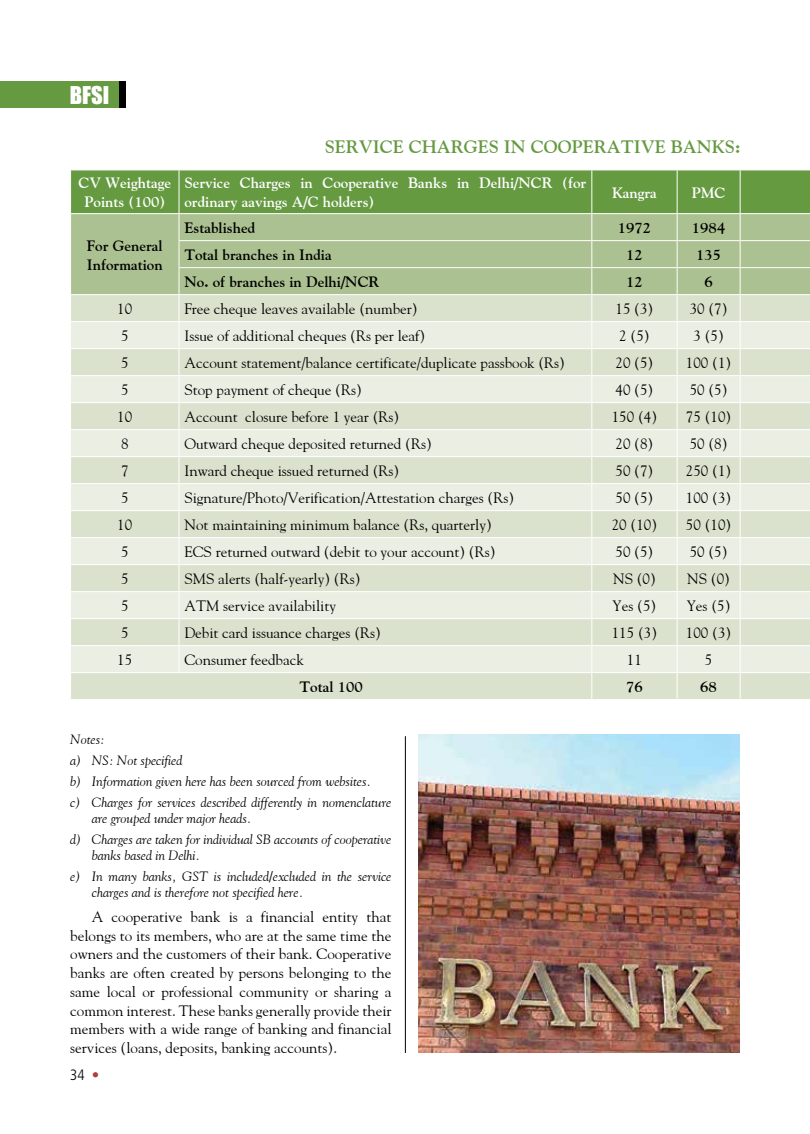
<style>
.page{position:relative;width:810px;height:1134px;background:#fff}
.page>*{position:absolute;margin:0;border:0;box-sizing:border-box;transform-origin:0 0}
.t1{font:22.5px "Impact";color:#fff}
.t2{font:700 18px "Gaudiya";color:#659a41}
.t3{font:15px/18.8px "Gaudiya";color:#000;text-align:justify}
.t4{font:700 15px/18.8px "Gaudiya";color:#fff;text-align:center}
.t5{font:700 15px/18.8px "Gaudiya";color:#000}
.t6{font:300 condensed 15px "Frutiger";color:#000}
.t7{font:italic 13.5px/21.1px "Gaudiya";color:#000}
.s1{color:#ae3d3c}
</style>
<div class="page">
<svg style="left:70px;top:170px;width:740px;height:529px;background:#d0dcc2"></svg>
<img style="left:418px;top:734px;width:322px;height:319px">
<hr style="left:405px;top:736px;width:1px;height:317px;background:#000">
<div style="left:0;top:81px;width:122px;height:27px;background:#659a41"></div>
<div style="left:119px;top:81px;width:7px;height:27px;background:#000"></div>
<h1 class="t1" style="left:70px;top:78px;width:41px">BFSI</h1>
<p class="t2" style="left:325px;top:135px;width:417px">Service Charges in Cooperative Banks :</p>
<p class="t4" style="left:79px;top:173px;width:94px">CV Weightage<br>Points (100)</p>
<p class="t4" style="left:184px;top:173px;width:347px">Service Charges in Cooperative Banks in Delhi/NCR</p>
<p class="t4" style="left:562px;top:173px;width:26px">(for</p>
<p class="t4" style="left:184px;top:192px;width:192px">ordinary aavings A/C holders)</p>
<p class="t4" style="left:612px;top:183px;width:46px">Kangra</p>
<p class="t4" style="left:692px;top:183px;width:12px">PMC</p>
<p class="t5" style="left:87px;top:236px;width:77px">For General<br>Information</p>
<p class="t5" style="left:184px;top:218px;width:72px">Established</p>
<p class="t5" style="left:618px;top:218px;width:35px">1972</p>
<p class="t5" style="left:692px;top:218px;width:35px">1984</p>
<p class="t5" style="left:184px;top:245px;width:149px">Total branches in India</p>
<p class="t5" style="left:626px;top:245px;width:18px">12</p>
<p class="t5" style="left:696px;top:245px;width:27px">135</p>
<p class="t5" style="left:184px;top:272px;width:174px">No. of branches in Delhi/NCR</p>
<p class="t5" style="left:626px;top:272px;width:18px">12</p>
<p class="t5" style="left:704px;top:272px;width:10px">6</p>
<p class="t3" style="left:117px;top:299px;width:16px">10</p>
<p class="t3" style="left:184px;top:299px;width:235px">Free cheque leaves available (number)</p>
<p class="t3" style="left:616px;top:299px;width:39px">15 (3)</p>
<p class="t3" style="left:690px;top:299px;width:39px">30 (7)</p>
<p class="t3" style="left:121px;top:326px;width:9px">5</p>
<p class="t3" style="left:184px;top:326px;width:242px">Issue of additional cheques (Rs per leaf)</p>
<p class="t3" style="left:619px;top:326px;width:32px">2 (5)</p>
<p class="t3" style="left:693px;top:326px;width:32px">3 (5)</p>
<p class="t3" style="left:121px;top:353px;width:9px">5</p>
<p class="t3" style="left:184px;top:353px;width:382px">Account statement/balance certificate/duplicate passbook (Rs)</p>
<p class="t3" style="left:616px;top:353px;width:39px">20 (5)</p>
<p class="t3" style="left:686px;top:353px;width:47px">100 (1)</p>
<p class="t3" style="left:121px;top:380px;width:9px">5</p>
<p class="t3" style="left:184px;top:380px;width:179px">Stop payment of cheque (Rs)</p>
<p class="t3" style="left:616px;top:380px;width:39px">40 (5)</p>
<p class="t3" style="left:690px;top:380px;width:39px">50 (5)</p>
<p class="t3" style="left:117px;top:407px;width:16px">10</p>
<p class="t3" style="left:184px;top:407px;width:216px">Account closure before 1 year (Rs)</p>
<p class="t3" style="left:612px;top:407px;width:47px">150 (4)</p>
<p class="t3" style="left:686px;top:407px;width:47px">75 (10)</p>
<p class="t3" style="left:121px;top:434px;width:9px">8</p>
<p class="t3" style="left:184px;top:434px;width:249px">Outward cheque deposited returned (Rs)</p>
<p class="t3" style="left:616px;top:434px;width:39px">20 (8)</p>
<p class="t3" style="left:690px;top:434px;width:39px">50 (8)</p>
<p class="t3" style="left:121px;top:461px;width:9px">7</p>
<p class="t3" style="left:184px;top:461px;width:216px">Inward cheque issued returned (Rs)</p>
<p class="t3" style="left:616px;top:461px;width:39px">50 (7)</p>
<p class="t3" style="left:686px;top:461px;width:47px">250 (1)</p>
<p class="t3" style="left:121px;top:488px;width:9px">5</p>
<p class="t3" style="left:184px;top:488px;width:331px">Signature/Photo/Verification/Attestation charges (Rs)</p>
<p class="t3" style="left:616px;top:488px;width:39px">50 (5)</p>
<p class="t3" style="left:686px;top:488px;width:47px">100 (3)</p>
<p class="t3" style="left:117px;top:515px;width:16px">10</p>
<p class="t3" style="left:184px;top:515px;width:309px">Not maintaining minimum balance (Rs, quarterly)</p>
<p class="t3" style="left:612px;top:515px;width:47px">20 (10)</p>
<p class="t3" style="left:686px;top:515px;width:47px">50 (10)</p>
<p class="t3" style="left:121px;top:542px;width:9px">5</p>
<p class="t3" style="left:184px;top:542px;width:313px">ECS returned outward (debit to your account) (Rs)</p>
<p class="t3" style="left:616px;top:542px;width:39px">50 (5)</p>
<p class="t3" style="left:690px;top:542px;width:39px">50 (5)</p>
<p class="t3" style="left:121px;top:569px;width:9px">5</p>
<p class="t3" style="left:184px;top:569px;width:178px">SMS alerts (half-yearly) (Rs)</p>
<p class="t3" style="left:613px;top:569px;width:44px">NS (0)</p>
<p class="t3" style="left:687px;top:569px;width:44px">NS (0)</p>
<p class="t3" style="left:121px;top:596px;width:9px">5</p>
<p class="t3" style="left:184px;top:596px;width:153px">ATM service availability</p>
<p class="t3" style="left:613px;top:596px;width:45px">Yes (5)</p>
<p class="t3" style="left:687px;top:596px;width:45px">Yes (5)</p>
<p class="t3" style="left:121px;top:623px;width:9px">5</p>
<p class="t3" style="left:184px;top:623px;width:198px">Debit card issuance charges (Rs)</p>
<p class="t3" style="left:612px;top:623px;width:47px">115 (3)</p>
<p class="t3" style="left:686px;top:623px;width:47px">100 (3)</p>
<p class="t3" style="left:117px;top:650px;width:16px">15</p>
<p class="t3" style="left:184px;top:650px;width:121px">Consumer feedback</p>
<p class="t3" style="left:627px;top:650px;width:16px">11</p>
<p class="t3" style="left:705px;top:650px;width:9px">5</p>
<p class="t5" style="left:300px;top:677px;width:65px">Total 100</p>
<p class="t5" style="left:626px;top:677px;width:18px">76</p>
<p class="t5" style="left:700px;top:677px;width:18px">68</p>
<p class="t7" style="left:70px;top:728px;width:323px">Notes:<br>a) NS: Not specified<br>b) Information given here has been sourced from websites.<br>c) Charges for services described differently in nomenclature</p>
<p class="t7" style="left:70px;top:807px;width:323px;text-indent:22px">are grouped under major heads.<br>d) Charges are taken for individual SB accounts of cooperative</p>
<p class="t7" style="left:70px;top:844px;width:323px;text-indent:22px">banks based in Delhi.<br>e) In many banks, GST is included/excluded in the service</p>
<p class="t7" style="left:92px;top:881px;width:213px">charges and is therefore not specified here.</p>
<p class="t3" style="left:70px;top:907px;width:323px;text-indent:22px">A cooperative bank is a financial entity that belongs to its members, who are at the same time the owners and the customers of their bank. Cooperative banks are often created by persons belonging to the same local or professional community or sharing a common interest. These banks generally provide their members with a wide range of banking and financial services (loans, deposits, banking accounts).</p>
<p class="t6" style="left:70px;top:1066px;width:31px">34 <span class="s1">•</span></p>
</div>
